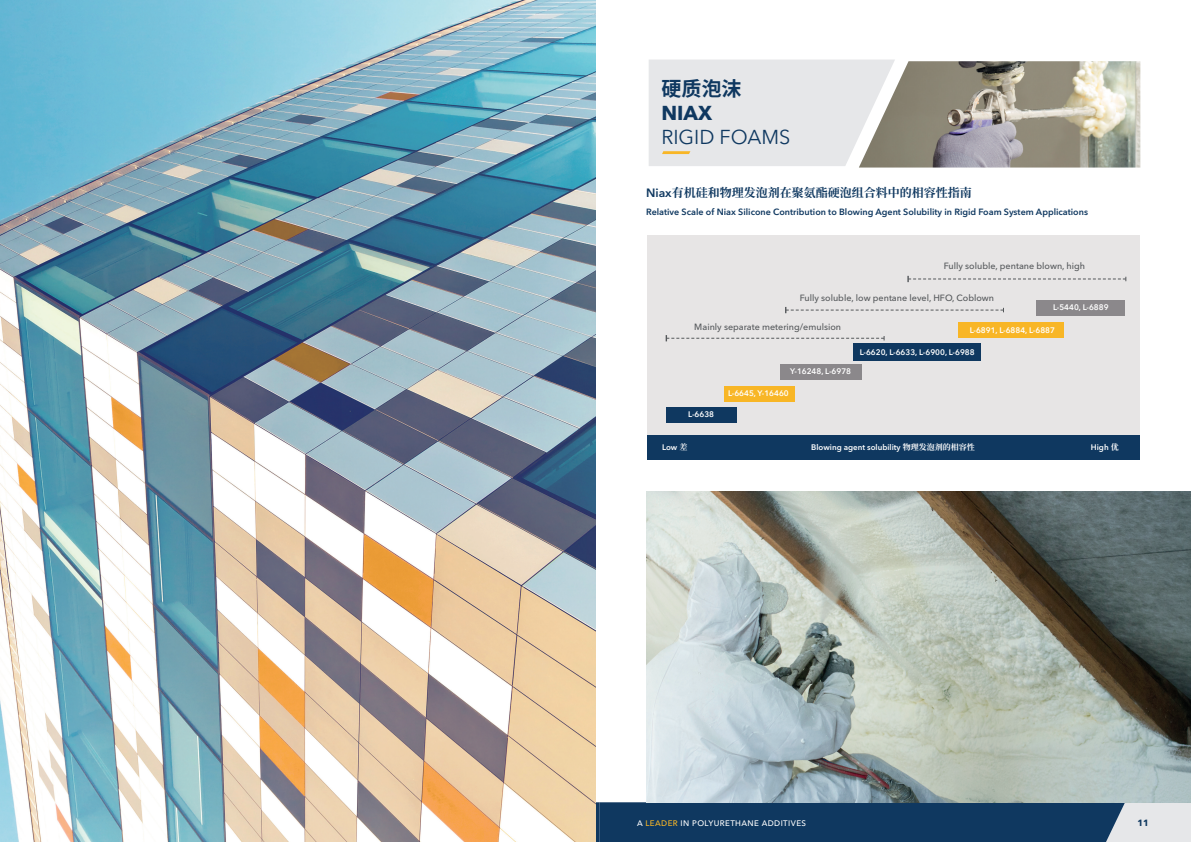
<style>
.page{position:relative;width:1191px;height:842px;background:#fff}
.page>*{position:absolute;margin:0;border:0;box-sizing:border-box;transform-origin:0 0}
.t1{font:20px/24px "Avenir Next LT Pro";color:#0f3860}
.t2{font:700 20px "Source Han Sans CN";color:#0f3860}
.t3{font:700 12px "Source Han Serif CN";color:#0f3860}
.t4{font:500 9px "Avenir Next LT Pro";color:#55585b}
.t5{font:600 9px "Avenir Next LT Pro";color:#0f3860}
.t6{font:700 9px "Avenir Next LT Pro";color:#0f3860}
.t7{font:600 8px "Avenir Next LT Pro";color:#fff}
.t8{font:500 8px "Avenir Next LT Pro";letter-spacing:.05em;color:#fff}
.s1{font-weight:700}
.s2{font-family:"Avenir Next LT Pro";font-weight:600}
.s3{font-family:"Source Han Serif CN";font-weight:700}
.s4{color:#f8b626}
</style>
<div class="page">
<div style="left:1077px;top:802px;width:114px;height:40px;background:#e6e7e9"></div>
<div style="left:595px;top:802px;width:530px;height:40px;background:#0f3860"></div>
<img style="left:647px;top:492px;width:544px;height:310px">
<div style="left:647px;top:236px;width:492px;height:200px;background:#e7e5e5"></div>
<img style="left:859px;top:61px;width:281px;height:107px">
<svg style="left:649px;top:60px;width:246px;height:106px"></svg>
<div style="left:1036px;top:300px;width:89px;height:15px;background:#8b888b"></div>
<div style="left:780px;top:365px;width:81px;height:15px;background:#8b888b"></div>
<div style="left:958px;top:322px;width:105px;height:15px;background:#f8b626"></div>
<div style="left:724px;top:386px;width:70px;height:15px;background:#f8b626"></div>
<div style="left:853px;top:343px;width:128px;height:18px;background:#0f3860"></div>
<div style="left:666px;top:407px;width:70px;height:15px;background:#0f3860"></div>
<div style="left:647px;top:436px;width:492px;height:24px;background:#0f3860"></div>
<svg style="left:665px;top:335px;width:219px;height:6px"></svg>
<svg style="left:785px;top:307px;width:219px;height:6px"></svg>
<svg style="left:907px;top:276px;width:219px;height:6px"></svg>
<img style="left:0;top:0;width:595px;height:842px">
<p class="t2" style="left:661px;top:79px;width:81px">硬质泡沫</p>
<p class="t1" style="left:661px;top:101px;width:130px"><span class="s1">NIAX<br></span>RIGID FOAMS</p>
<p class="t3" style="left:646px;top:185px;width:327px"><span class="s2">Niax</span>有机硅和物理发泡剂在聚氨酯硬泡组合料中的相容性指南</p>
<p class="t5" style="left:646px;top:207px;width:443px">Relative Scale of Niax Silicone Contribution to Blowing Agent Solubility in Rigid Foam System Applications</p>
<p class="t4" style="left:944px;top:260px;width:143px">Fully soluble, pentane blown, high</p>
<p class="t4" style="left:800px;top:292px;width:196px">Fully soluble, low pentane level, HFO, Coblown</p>
<p class="t4" style="left:694px;top:322px;width:148px">Mainly separate metering/emulsion</p>
<p class="t7" style="left:1053px;top:302px;width:57px">L-5440, L-6889</p>
<p class="t7" style="left:969px;top:325px;width:87px">L-6891, L-6884, L-6887</p>
<p class="t7" style="left:688px;top:410px;width:27px">L-6638</p>
<p class="t7" style="left:790px;top:366px;width:62px">Y-16248, L-6978</p>
<p class="t7" style="left:728px;top:388px;width:62px">L-6645, Y-16460</p>
<p class="t7" style="left:859px;top:347px;width:117px">L-6620, L-6633, L-6900, L-6988</p>
<p class="t7" style="left:662px;top:442px;width:27px">Low <span class="s3">差</span></p>
<p class="t7" style="left:811px;top:442px;width:165px">Blowing agent solubility <span class="s3">物理发泡剂的相容性</span></p>
<p class="t7" style="left:1091px;top:442px;width:29px">High <span class="s3">优</span></p>
<p class="t8" style="left:637px;top:819px;width:170px">A <span class="s4">LEADER</span> IN POLYURETHANE ADDITIVES</p>
<p class="t6" style="left:1137px;top:817px;width:13px">11</p>
</div>
